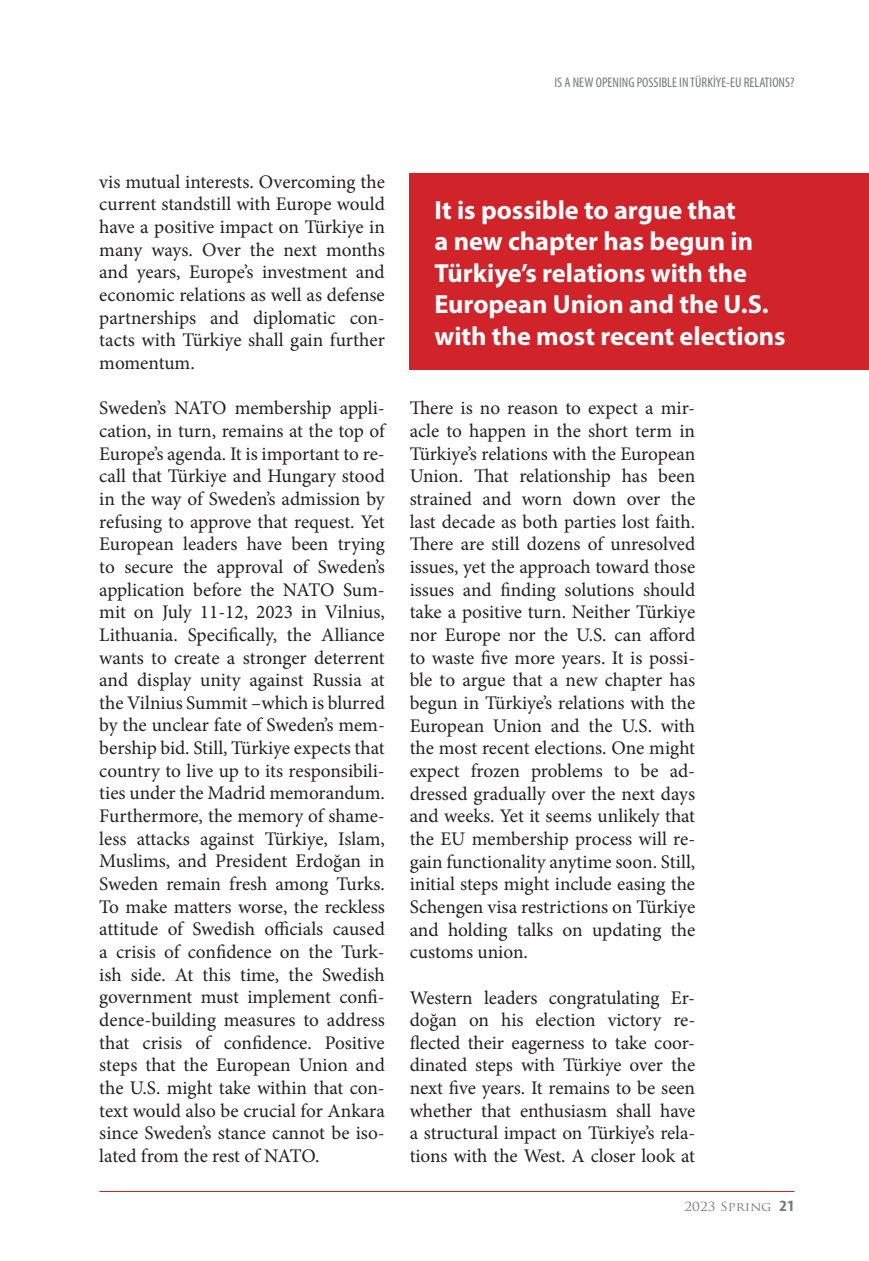
<style>
.page{position:relative;width:869px;height:1261px;background:#fff}
.page>*{position:absolute;margin:0;border:0;box-sizing:border-box;transform-origin:0 0}
.t1{font:700 26.25px/31.5px "Myriad Pro";color:#fff}
.t2{font:19.25px/22.6px "Minion Pro";letter-spacing:-.005em;color:#231f20;text-align:justify}
.t3{font:condensed 14px "Myriad Pro";color:#76787b}
.t4{font:12.25px "Trajan Pro";color:#76787b;scale:1.11 1}
.s1{font-family:"Myriad Pro";font-weight:700;font-stretch:condensed;font-size:15.75px}
</style>
<div class="page">
<hr style="left:99px;top:1190px;width:695px;height:1px;background:#d1232a">
<div style="left:409px;top:174px;width:459px;height:196px;background:#d1232a"></div>
<p class="t3" style="left:554px;top:74px;width:241px">IS A NEW OPENING POSSIBLE IN TÜRKİYE-EU RELATIONS?</p>
<p class="t2" style="left:99px;top:170px;width:287px">vis mutual interests. Overcoming the current standstill with Europe would have a positive impact on Türkiye in many ways. Over the next months and years, Europe’s investment and economic relations as well as defense partnerships and diplomatic con&shy;tacts with Türkiye shall gain further momentum.</p>
<p class="t2" style="left:99px;top:397px;width:287px">Sweden’s NATO membership appli&shy;cation, in turn, remains at the top of Europe’s agenda. It is important to re&shy;call that Türkiye and Hungary stood in the way of Sweden’s admission by refusing to approve that request. Yet European leaders have been trying to secure the approval of Sweden’s application before the NATO Sum&shy;mit on July 11-12, 2023 in Vilnius, Lithuania. Specifically, the Alliance wants to create a stronger deterrent and display unity against Russia at the Vilnius Summit –which is blurred by the unclear fate of Sweden’s mem&shy;bership bid. Still, Türkiye expects that country to live up to its responsibili&shy;ties under the Madrid memorandum.<br>Furthermore, the memory of shame&shy;less attacks against Türkiye, Islam, Muslims, and President Erdoğan in Sweden remain fresh among Turks.<br>To make matters worse, the reckless attitude of Swedish officials caused a crisis of confidence on the Turk&shy;ish side. At this time, the Swedish government must implement confi&shy;dence-building measures to address that crisis of confidence. Positive steps that the European Union and the U.S. might take within that con&shy;text would also be crucial for Ankara since Sweden’s stance cannot be iso&shy;lated from the rest of NATO.</p>
<p class="t2" style="left:409px;top:397px;width:287px">There is no reason to expect a mir&shy;acle to happen in the short term in Türkiye’s relations with the European Union. That relationship has been strained and worn down over the last decade as both parties lost faith.<br>There are still dozens of unresolved issues, yet the approach toward those issues and finding solutions should take a positive turn. Neither Türkiye nor Europe nor the U.S. can afford to waste five more years. It is possi&shy;ble to argue that a new chapter has begun in Türkiye’s relations with the European Union and the U.S. with the most recent elections. One might expect frozen problems to be ad&shy;dressed gradually over the next days and weeks. Yet it seems unlikely that the EU membership process will re&shy;gain functionality anytime soon. Still, initial steps might include easing the Schengen visa restrictions on Türkiye and holding talks on updating the customs union.</p>
<h1 class="t1" style="left:434px;top:193px;width:352px">It is possible to argue that<br>a new chapter has begun in<br>Türkiye’s relations with the<br>European Union and the U.S. with the most recent elections</h1>
<p class="t2" style="left:409px;top:985px;width:287px">Western leaders congratulating Er&shy;doğan on his election victory re&shy;flected their eagerness to take coor&shy;dinated steps with Türkiye over the next five years. It remains to be seen whether that enthusiasm shall have a structural impact on Türkiye’s rela&shy;tions with the West. A closer look at</p>
<p class="t4" style="left:684px;top:1198px;width:101px">2023 Sprıng <span class="s1">21</span></p>
</div>
